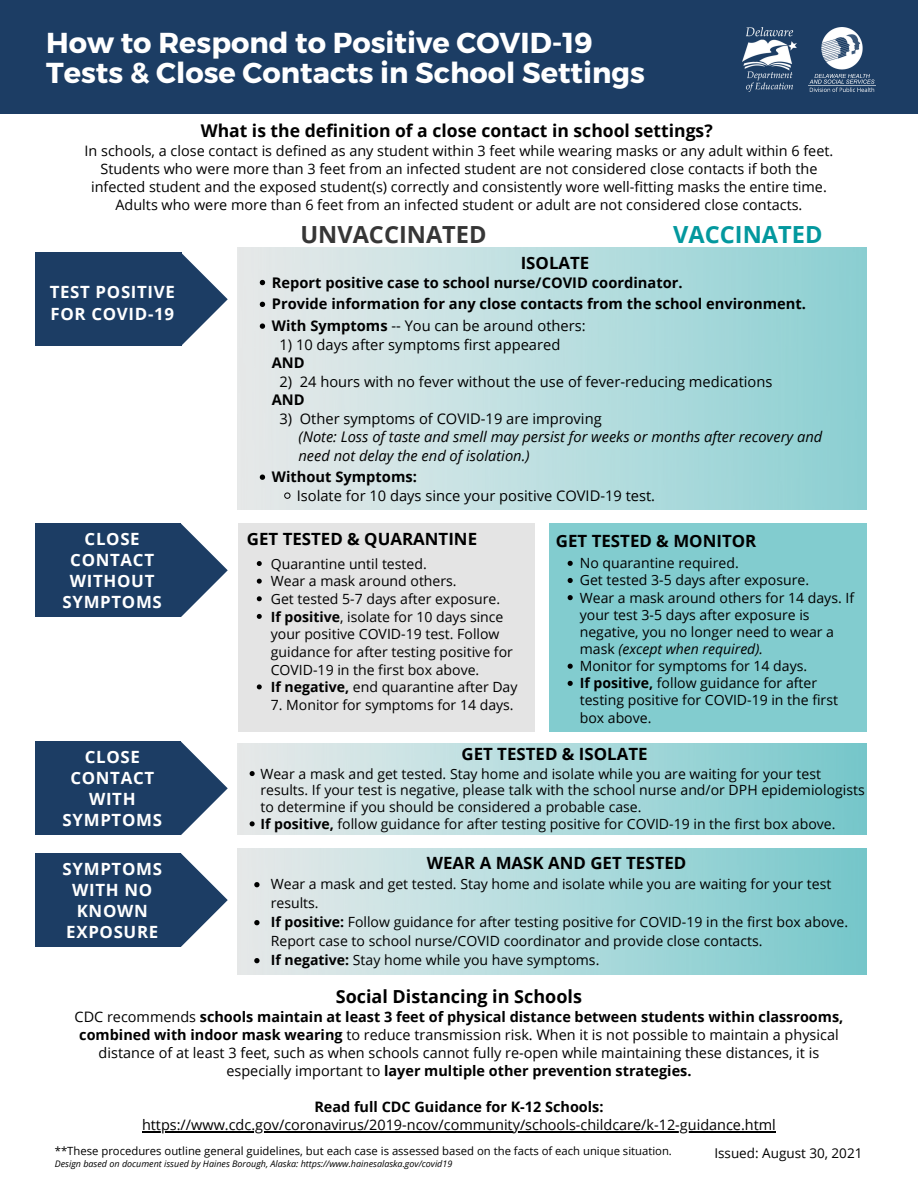
<style>
.page{position:relative;width:918px;height:1188px;background:#fff}
.page>*{position:absolute;margin:0;border:0;box-sizing:border-box;transform-origin:0 0}
.t1{font:700 28.8px/30.3px "Montserrat";color:#fff}
.t2{font:700 23.55px "Open Sans";color:#363636}
.t3{font:700 23.55px "Open Sans";color:#03989e}
.t4{font:700 18px "Open Sans";color:#000}
.t5{font:700 17.55px "Open Sans";color:#000}
.t6{font:700 16.95px/21.1px "Open Sans";letter-spacing:.04em;color:#fff;text-align:center}
.t7{font:700 16.95px "Open Sans";color:#000}
.t8{font:14.7px "Open Sans";color:#000}
.t9{font:700 14.7px "Open Sans";color:#000}
.t10{font:italic 14.7px "Open Sans";color:#000}
.t11{font:14.4px/18px "Open Sans";color:#000;text-align:center}
.t12{font:700 14.4px "Open Sans";color:#000}
.t13{font:14.1px/17.1px "Open Sans";color:#000}
.t14{font:13.5px "Open Sans";color:#000}
.t15{font:11.25px "Open Sans";color:#000}
.t16{font:italic 9px "Open Sans";color:#000}
.s1{font-weight:700}
.s2{font-style:italic}
</style>
<div class="page">
<svg style="left:250px;top:771px;width:5px;height:5px"></svg>
<svg style="left:250px;top:821px;width:5px;height:5px"></svg>
<div style="left:238px;top:523px;width:297px;height:209px;background:#e4e4e4"></div>
<div style="left:550px;top:523px;width:317px;height:209px;background:#82cccf"></div>
<div style="left:0;top:0;width:918px;height:114px;background:#1c3d64"></div>
<img style="left:743px;top:28px;width:54px;height:64px">
<img style="left:808px;top:28px;width:68px;height:64px">
<svg style="left:260px;top:280px;width:5px;height:5px"></svg>
<svg style="left:260px;top:302px;width:5px;height:5px"></svg>
<svg style="left:260px;top:323px;width:5px;height:6px"></svg>
<svg style="left:260px;top:475px;width:5px;height:5px"></svg>
<svg style="left:284px;top:493px;width:6px;height:6px"></svg>
<div style="left:35px;top:853px;width:146px;height:94px;background:#1c3d64"></div>
<svg style="left:181px;top:853px;width:47px;height:94px"></svg>
<svg style="left:254px;top:882px;width:6px;height:5px"></svg>
<svg style="left:254px;top:920px;width:6px;height:5px"></svg>
<svg style="left:254px;top:958px;width:6px;height:5px"></svg>
<div style="left:35px;top:252px;width:147px;height:94px;background:#1c3d64"></div>
<svg style="left:182px;top:253px;width:46px;height:92px"></svg>
<svg style="left:568px;top:561px;width:5px;height:5px"></svg>
<svg style="left:568px;top:578px;width:5px;height:5px"></svg>
<svg style="left:568px;top:595px;width:5px;height:5px"></svg>
<svg style="left:568px;top:664px;width:5px;height:5px"></svg>
<svg style="left:568px;top:681px;width:5px;height:5px"></svg>
<svg style="left:257px;top:561px;width:5px;height:5px"></svg>
<svg style="left:257px;top:579px;width:5px;height:5px"></svg>
<svg style="left:257px;top:596px;width:5px;height:5px"></svg>
<svg style="left:257px;top:614px;width:5px;height:5px"></svg>
<svg style="left:257px;top:684px;width:5px;height:5px"></svg>
<div style="left:35px;top:523px;width:146px;height:94px;background:#1c3d64"></div>
<svg style="left:181px;top:523px;width:47px;height:94px"></svg>
<div style="left:35px;top:741px;width:146px;height:94px;background:#1c3d64"></div>
<svg style="left:181px;top:741px;width:47px;height:94px"></svg>
<hr style="left:142px;top:1131px;width:634px;height:1px;background:#000">
<p class="t1" style="left:46px;top:26px;width:600px">How to Respond to Positive COVID-19<br>Tests &amp; Close Contacts in School Settings</p>
<p class="t5" style="left:201px;top:118px;width:513px">What is the definition of a close contact in school settings?</p>
<p class="t11" style="left:85px;top:141px;width:750px">In schools, a close contact is defined as any student within 3 feet while wearing masks or any adult within 6 feet.<br>Students who were more than 3 feet from an infected student are not considered close contacts if both the infected student and the exposed student(s) correctly and consistently wore well-fitting masks the entire time.<br>Adults who were more than 6 feet from an infected student or adult are not considered close contacts.</p>
<p class="t2" style="left:300px;top:217px;width:188px">UNVACCINATED</p>
<p class="t9" style="left:272px;top:272px;width:412px">Report positive case to school nurse/COVID coordinator.</p>
<p class="t9" style="left:272px;top:294px;width:536px">Provide information for any close contacts from the school environment.</p>
<p class="t8" style="left:272px;top:316px;width:315px"><span class="s1">With Symptoms</span> -- You can be around others:</p>
<p class="t3" style="left:673px;top:217px;width:151px">VACCINATED</p>
<p class="t7" style="left:521px;top:251px;width:70px">ISOLATE</p>
<p class="t6" style="left:50px;top:281px;width:127px;text-align:left">TEST POSITIVE<br>FOR COVID-19</p>
<p class="t8" style="left:279px;top:334px;width:282px">1) 10 days after symptoms first appeared</p>
<p class="t9" style="left:272px;top:352px;width:34px">AND</p>
<p class="t8" style="left:279px;top:371px;width:495px">2) 24 hours with no fever without the use of fever-reducing medications</p>
<p class="t9" style="left:272px;top:389px;width:34px">AND</p>
<p class="t8" style="left:279px;top:408px;width:324px">3) Other symptoms of COVID-19 are improving</p>
<p class="t10" style="left:299px;top:426px;width:525px">(Note: Loss of taste and smell may persist for weeks or months after recovery and</p>
<p class="t10" style="left:299px;top:445px;width:233px">need not delay the end of isolation.)</p>
<p class="t9" style="left:272px;top:467px;width:147px">Without Symptoms:</p>
<p class="t8" style="left:297px;top:485px;width:360px">Isolate for 10 days since your positive COVID-19 test.</p>
<p class="t6" style="left:85px;top:528px;width:57px">CLOSE</p>
<p class="t7" style="left:247px;top:526px;width:232px">GET TESTED &amp; QUARANTINE</p>
<p class="t6" style="left:63px;top:549px;width:101px">CONTACT<br>WITHOUT<br>SYMPTOMS</p>
<p class="t13" style="left:271px;top:555px;width:157px">Quarantine until tested.</p>
<p class="t13" style="left:271px;top:572px;width:187px">Wear a mask around others.</p>
<p class="t13" style="left:271px;top:590px;width:231px">Get tested 5-7 days after exposure.</p>
<p class="t13" style="left:271px;top:607px;width:244px;line-height:17.7px"><span class="s1">If positive</span>, isolate for 10 days since your positive COVID-19 test. Follow guidance for after testing positive for COVID-19 in the first box above.</p>
<p class="t13" style="left:271px;top:678px;width:248px"><span class="s1">If negative,</span> end quarantine after Day</p>
<p class="t13" style="left:271px;top:696px;width:244px">7. Monitor for symptoms for 14 days.</p>
<p class="t7" style="left:556px;top:529px;width:202px">GET TESTED &amp; MONITOR</p>
<p class="t13" style="left:580px;top:554px;width:160px">No quarantine required.</p>
<p class="t13" style="left:580px;top:571px;width:231px">Get tested 3-5 days after exposure.</p>
<p class="t13" style="left:580px;top:589px;width:276px">Wear a mask around others for 14 days. If your test 3-5 days after exposure is negative, you no longer need to wear a mask <span class="s2">(except when required).</span></p>
<p class="t13" style="left:580px;top:657px;width:229px">Monitor for symptoms for 14 days.</p>
<p class="t13" style="left:580px;top:674px;width:260px"><span class="s1">If positive,</span> follow guidance for after testing positive for COVID-19 in the first box above.</p>
<p class="t6" style="left:70px;top:746px;width:85px">CLOSE<br>CONTACT</p>
<p class="t6" style="left:63px;top:788px;width:101px">WITH<br>SYMPTOMS</p>
<p class="t6" style="left:63px;top:858px;width:101px">SYMPTOMS<br>WITH NO<br>KNOWN<br>EXPOSURE</p>
<p class="t7" style="left:461px;top:741px;width:188px">GET TESTED &amp; ISOLATE</p>
<p class="t13" style="left:260px;top:765px;width:606px">Wear a mask and get tested. Stay home and isolate while you are waiting for your test results. If your test is negative, please talk with the school nurse and/or DPH epidemiologists to determine if you should be considered a probable case.</p>
<p class="t13" style="left:260px;top:815px;width:577px"><span class="s1">If positive,</span> follow guidance for after testing positive for COVID-19 in the first box above.</p>
<p class="t7" style="left:427px;top:851px;width:261px">WEAR A MASK AND GET TESTED</p>
<p class="t13" style="left:271px;top:874px;width:562px;line-height:19px">Wear a mask and get tested. Stay home and isolate while you are waiting for your test results.</p>
<p class="t13" style="left:271px;top:912px;width:579px;line-height:19px"><span class="s1">If positive:</span> Follow guidance for after testing positive for COVID-19 in the first box above.<br>Report case to school nurse/COVID coordinator and provide close contacts.</p>
<p class="t13" style="left:271px;top:951px;width:330px"><span class="s1">If negative:</span> Stay home while you have symptoms.</p>
<p class="t4" style="left:336px;top:984px;width:248px">Social Distancing in Schools</p>
<p class="t11" style="left:75px;top:1007px;width:770px">CDC recommends <span class="s1">schools maintain at least 3 feet of physical distance between students within classrooms, combined with indoor mask wearing</span> to reduce transmission risk. When it is not possible to maintain a physical distance of at least 3 feet, such as when schools cannot fully re-open while maintaining these distances, it is especially important to <span class="s1">layer multiple other prevention strategies.</span></p>
<p class="t12" style="left:314px;top:1097px;width:291px">Read full CDC Guidance for K-12 Schools:</p>
<p class="t11" style="left:142px;top:1115px;width:635px">https://www.cdc.gov/coronavirus/2019-ncov/community/schools-childcare/k-12-guidance.html</p>
<p class="t15" style="left:55px;top:1143px;width:619px">**These procedures outline general guidelines, but each case is assessed based on the facts of each unique situation.</p>
<p class="t16" style="left:55px;top:1157px;width:399px">Design based on document issued by Haines Borough, Alaska: https://www.hainesalaska.gov/covid19</p>
<p class="t14" style="left:714px;top:1143px;width:150px">Issued: August 30, 2021</p>
</div>
